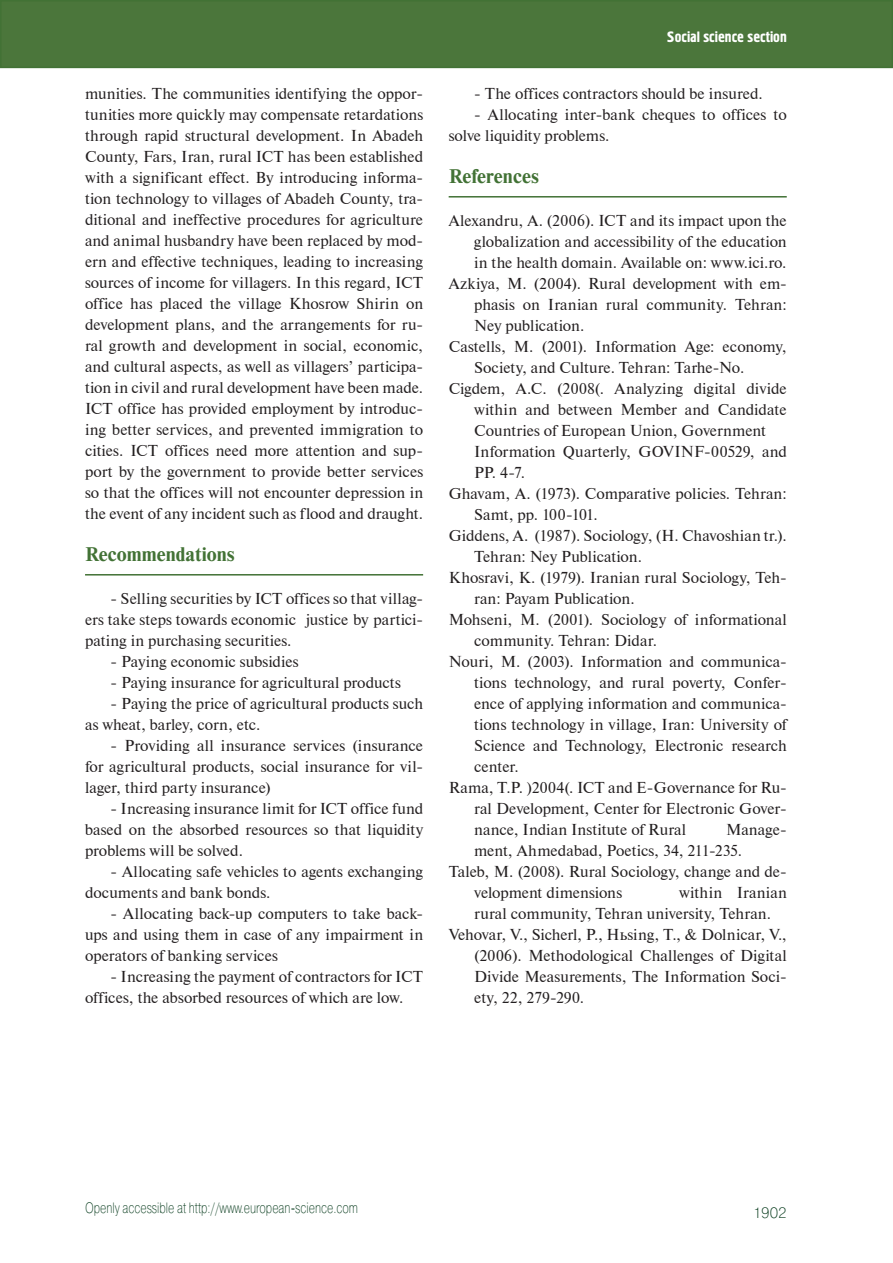
<style>
.page{position:relative;width:893px;height:1263px;background:#fff}
.page>*{position:absolute;margin:0;border:0;box-sizing:border-box;transform-origin:0 0}
.t1{font:18.75px "Newton C Bold";color:#427235}
.t2{font:15.75px/21px "Newton CTT";color:#231f20;text-align:justify}
.t3{font:15.75px "Newton CTT";letter-spacing:.02em;color:#231f20}
.t4{font:15px "Pragmatica Light C";color:#0b3e20;scale:.75 1}
.t5{font:15px "Hermes C";color:#fff}
.t6{font:15px "Pragmatica Light C";color:#0b3e20}
</style>
<div class="page">
<div style="left:1px;top:1px;width:891px;height:66px;background:#4b763b"></div>
<div style="left:0;top:0;width:893px;height:68px;border:2px solid #427235"></div>
<hr style="left:85px;top:574px;width:338px;height:2px;background:#427235">
<hr style="left:449px;top:196px;width:338px;height:2px;background:#427235">
<p class="t2" style="left:85px;top:83px;width:340px">munities. The communities identifying the oppor&shy;tunities more quickly may compensate retardations through rapid structural development. In Abadeh County, Fars, Iran, rural ICT has been established with a significant effect. By introducing informa&shy;tion technology to villages of Abadeh County, tra&shy;ditional and ineffective procedures for agriculture and animal husbandry have been replaced by mod&shy;ern and effective techniques, leading to increasing sources of income for villagers. In this regard, ICT office has placed the village Khosrow Shirin on development plans, and the arrangements for ru&shy;ral growth and development in social, economic, and cultural aspects, as well as villagers’ participa&shy;tion in civil and rural development have been made.<br>ICT office has provided employment by introduc&shy;ing better services, and prevented immigration to cities. ICT offices need more attention and sup&shy;port by the government to provide better services so that the offices will not encounter depression in the event of any incident such as flood and draught.</p>
<p class="t1" style="left:85px;top:547px;width:151px">Recommendations</p>
<p class="t2" style="left:85px;top:588px;width:340px;text-indent:26px">- Selling securities by ICT offices so that villag&shy;ers take steps towards economic justice by partici&shy;pating in purchasing securities.</p>
<p class="t2" style="left:111px;top:651px;width:189px">- Paying economic subsidies</p>
<p class="t2" style="left:111px;top:672px;width:292px">- Paying insurance for agricultural products</p>
<p class="t2" style="left:85px;top:693px;width:340px;text-indent:26px">- Paying the price of agricultural products such as wheat, barley, corn, etc.</p>
<p class="t2" style="left:85px;top:735px;width:340px;text-indent:26px">- Providing all insurance services (insurance for agricultural products, social insurance for vil&shy;lager, third party insurance)</p>
<p class="t2" style="left:85px;top:798px;width:340px;text-indent:26px">- Increasing insurance limit for ICT office fund based on the absorbed resources so that liquidity problems will be solved.</p>
<p class="t2" style="left:85px;top:861px;width:340px;text-indent:26px">- Allocating safe vehicles to agents exchanging documents and bank bonds.</p>
<p class="t2" style="left:85px;top:903px;width:340px;text-indent:26px">- Allocating back-up computers to take back&shy;ups and using them in case of any impairment in operators of banking services</p>
<p class="t2" style="left:85px;top:966px;width:340px;text-indent:26px">- Increasing the payment of contractors for ICT offices, the absorbed resources of which are low.</p>
<p class="t5" style="left:667px;top:32px;width:121px">Social science section</p>
<p class="t2" style="left:474px;top:83px;width:290px">- The offices contractors should be insured.</p>
<p class="t2" style="left:449px;top:104px;width:340px;text-indent:26px">- Allocating inter-bank cheques to offices to solve liquidity problems.</p>
<p class="t1" style="left:449px;top:169px;width:92px">References</p>
<p class="t2" style="left:449px;top:210px;width:340px">Alexandru, A. (2006). ICT and its impact upon the</p>
<p class="t2" style="left:474px;top:231px;width:314px">globalization and accessibility of the education</p>
<p class="t2" style="left:474px;top:252px;width:314px">in the health domain. Available on: www.ici.ro.</p>
<p class="t2" style="left:449px;top:273px;width:340px">Azkiya, M. (2004). Rural development with em-</p>
<p class="t2" style="left:474px;top:294px;width:314px">phasis on Iranian rural community. Tehran:</p>
<p class="t2" style="left:474px;top:315px;width:112px">Ney publication.</p>
<p class="t2" style="left:449px;top:336px;width:340px">Castells, M. (2001). Information Age: economy,</p>
<p class="t2" style="left:474px;top:357px;width:272px">Society, and Culture. Tehran: Tarhe-No.</p>
<p class="t2" style="left:449px;top:378px;width:340px">Cigdem, A.C. (2008(. Analyzing digital divide</p>
<p class="t2" style="left:474px;top:399px;width:314px">within and between Member and Candidate</p>
<p class="t2" style="left:474px;top:420px;width:293px">Countries of European Union, Government</p>
<p class="t2" style="left:474px;top:441px;width:314px">Information Quarterly, GOVINF-00529, and</p>
<p class="t2" style="left:474px;top:462px;width:52px">PP. 4-7.</p>
<p class="t2" style="left:449px;top:483px;width:340px">Ghavam, A. (1973). Comparative policies. Tehran:</p>
<p class="t2" style="left:474px;top:504px;width:125px">Samt, pp. 100-101.</p>
<p class="t2" style="left:449px;top:525px;width:340px">Giddens, A. (1987). Sociology, (H. Chavoshian tr.).</p>
<p class="t2" style="left:474px;top:546px;width:169px">Tehran: Ney Publication.</p>
<p class="t2" style="left:449px;top:567px;width:340px">Khosravi, K. (1979). Iranian rural Sociology, Teh-</p>
<p class="t2" style="left:474px;top:588px;width:162px">ran: Payam Publication.</p>
<p class="t2" style="left:449px;top:609px;width:340px">Mohseni, M. (2001). Sociology of informational</p>
<p class="t2" style="left:474px;top:630px;width:184px">community. Tehran: Didar.</p>
<p class="t2" style="left:449px;top:651px;width:340px">Nouri, M. (2003). Information and communica-</p>
<p class="t2" style="left:474px;top:672px;width:314px">tions technology, and rural poverty, Confer-</p>
<p class="t2" style="left:474px;top:693px;width:314px">ence of applying information and communica-</p>
<p class="t2" style="left:474px;top:714px;width:314px">tions technology in village, Iran: University of</p>
<p class="t2" style="left:474px;top:735px;width:314px">Science and Technology, Electronic research</p>
<p class="t2" style="left:474px;top:756px;width:46px">center.</p>
<p class="t2" style="left:449px;top:777px;width:340px">Rama, T.P. )2004(. ICT and E-Governance for Ru-</p>
<p class="t2" style="left:474px;top:798px;width:314px">ral Development, Center for Electronic Gover-</p>
<p class="t2" style="left:474px;top:819px;width:213px">nance, Indian Institute of Rural</p>
<p class="t2" style="left:726px;top:819px;width:62px">Manage-</p>
<p class="t2" style="left:474px;top:840px;width:269px">ment, Ahmedabad, Poetics, 34, 211-235.</p>
<p class="t2" style="left:449px;top:861px;width:340px">Taleb, M. (2008). Rural Sociology, change and de-</p>
<p class="t2" style="left:474px;top:882px;width:149px">velopment dimensions</p>
<p class="t3" style="left:679px;top:884px;width:109px">within Iranian</p>
<p class="t2" style="left:474px;top:903px;width:298px">rural community, Tehran university, Tehran.</p>
<p class="t2" style="left:449px;top:924px;width:340px">Vehovar, V., Sicherl, P., Hüsing, T., &amp; Dolnicar, V.,</p>
<p class="t2" style="left:474px;top:945px;width:314px">(2006). Methodological Challenges of Digital</p>
<p class="t2" style="left:474px;top:966px;width:314px">Divide Measurements, The Information Soci-</p>
<p class="t2" style="left:474px;top:987px;width:112px">ety, 22, 279-290.</p>
<p class="t4" style="left:85px;top:1202px;width:365px">Openly accessible at http://www.european-science.com</p>
<p class="t6" style="left:753px;top:1208px;width:35px">1902</p>
</div>
